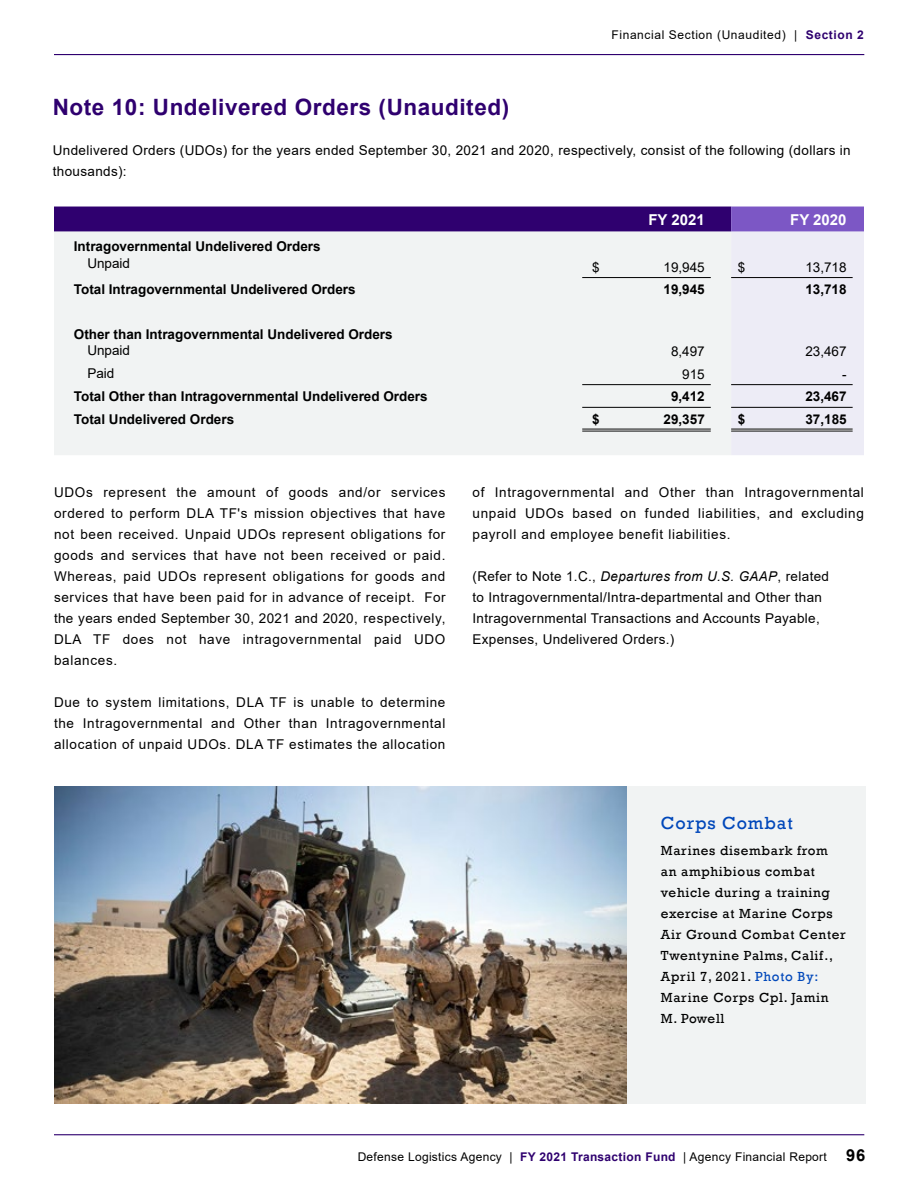
<style>
.page{position:relative;width:918px;height:1188px;background:#fff}
.page>*{position:absolute;margin:0;border:0;box-sizing:border-box;transform-origin:0 0}
.t1{font:700 22.5px "Arial";letter-spacing:.025em;color:#2f006f}
.t2{font:18px "Rockwell";letter-spacing:.05em;color:#0047ba}
.t3{font:700 15px "Arial";color:#fff}
.t4{font:13.5px/21px "Arial";letter-spacing:.025em;color:#000;text-align:justify}
.t5{font:700 13.5px "Arial";color:#000}
.t6{font:13.5px/21px "Rockwell";letter-spacing:.05em;color:#000}
.t7{font:12px "Arial";letter-spacing:.025em;color:#000}
.t8{font:12px "Arial";letter-spacing:.05em;color:#000}
.s1{font-weight:700;color:#2f006f}
.s2{font-style:italic}
.s3{color:#0047ba}
.s4{font-weight:700;font-size:16.5px}
</style>
<div class="page">
<hr style="left:54px;top:54px;width:810px;height:1px;background:#2f006f">
<hr style="left:54px;top:1134px;width:810px;height:1px;background:#2f006f">
<svg style="left:54px;top:207px;width:810px;height:248px"></svg>
<hr style="left:582px;top:429px;width:129px;height:3px;background:#fff">
<hr style="left:731px;top:429px;width:122px;height:3px;background:#fff">
<hr style="left:582px;top:429px;width:129px;height:1px;background:#000">
<hr style="left:582px;top:431px;width:129px;height:1px;background:#000">
<hr style="left:731px;top:429px;width:122px;height:1px;background:#000">
<hr style="left:731px;top:431px;width:122px;height:1px;background:#000">
<hr style="left:582px;top:277px;width:129px;height:1px;background:#000">
<hr style="left:731px;top:277px;width:122px;height:1px;background:#000">
<hr style="left:582px;top:384px;width:129px;height:1px;background:#000">
<hr style="left:731px;top:384px;width:122px;height:1px;background:#000">
<hr style="left:582px;top:407px;width:129px;height:1px;background:#000">
<hr style="left:731px;top:407px;width:122px;height:1px;background:#000">
<div style="left:508px;top:787px;width:358px;height:317px;background:#f1f3f3"></div>
<img style="left:54px;top:787px;width:572px;height:317px">
<p class="t8" style="left:612px;top:27px;width:254px">Financial Section (Unaudited) | <span class="s1">Section 2</span></p>
<h1 class="t1" style="left:53px;top:92px;width:458px">Note 10: Undelivered Orders (Unaudited)</h1>
<p class="t4" style="left:53px;top:140px;width:799px">Undelivered Orders (UDOs) for the years ended September 30, 2021 and 2020, respectively, consist of the following (dollars in thousands):</p>
<p class="t3" style="left:648px;top:209px;width:58px">FY 2021</p>
<p class="t3" style="left:790px;top:209px;width:58px">FY 2020</p>
<p class="t5" style="left:74px;top:237px;width:248px">Intragovernmental Undelivered Orders</p>
<p class="t4" style="left:87px;top:252px;width:44px">Unpaid</p>
<p class="t4" style="left:592px;top:256px;width:9px">$</p>
<p class="t4" style="left:664px;top:256px;width:43px">19,945</p>
<p class="t4" style="left:738px;top:256px;width:9px">$</p>
<p class="t4" style="left:805px;top:256px;width:43px">13,718</p>
<p class="t5" style="left:74px;top:280px;width:283px">Total Intragovernmental Undelivered Orders</p>
<p class="t5" style="left:663px;top:280px;width:43px">19,945</p>
<p class="t5" style="left:805px;top:280px;width:43px">13,718</p>
<p class="t5" style="left:74px;top:325px;width:320px">Other than Intragovernmental Undelivered Orders</p>
<p class="t4" style="left:87px;top:340px;width:44px">Unpaid</p>
<p class="t4" style="left:671px;top:341px;width:35px">8,497</p>
<p class="t4" style="left:805px;top:341px;width:43px">23,467</p>
<p class="t4" style="left:87px;top:363px;width:29px">Paid</p>
<p class="t4" style="left:682px;top:363px;width:24px">915</p>
<p class="t4" style="left:842px;top:363px;width:6px">-</p>
<p class="t5" style="left:74px;top:387px;width:355px">Total Other than Intragovernmental Undelivered Orders</p>
<p class="t5" style="left:671px;top:387px;width:35px">9,412</p>
<p class="t5" style="left:805px;top:387px;width:43px">23,467</p>
<p class="t5" style="left:74px;top:409px;width:162px">Total Undelivered Orders</p>
<p class="t5" style="left:592px;top:410px;width:9px">$</p>
<p class="t5" style="left:664px;top:410px;width:43px">29,357</p>
<p class="t5" style="left:738px;top:410px;width:9px">$</p>
<p class="t5" style="left:805px;top:410px;width:43px">37,185</p>
<p class="t4" style="left:54px;top:481px;width:393px">UDOs represent the amount of goods and/or services ordered to perform DLA TF's mission objectives that have not been received. Unpaid UDOs represent obligations for goods and services that have not been received or paid.<br>Whereas, paid UDOs represent obligations for goods and services that have been paid for in advance of receipt. For the years ended September 30, 2021 and 2020, respectively, DLA TF does not have intragovernmental paid UDO balances.</p>
<p class="t4" style="left:54px;top:691px;width:393px">Due to system limitations, DLA TF is unable to determine the Intragovernmental and Other than Intragovernmental allocation of unpaid UDOs. DLA TF estimates the allocation</p>
<p class="t4" style="left:473px;top:481px;width:393px">of Intragovernmental and Other than Intragovernmental unpaid UDOs based on funded liabilities, and excluding payroll and employee benefit liabilities.</p>
<p class="t4" style="left:473px;top:565px;width:358px;text-align:left">(Refer to Note 1.C., <span class="s2">Departures from U.S. GAAP</span>, related to Intragovernmental/Intra-departmental and Other than Intragovernmental Transactions and Accounts Payable, Expenses, Undelivered Orders.)</p>
<h2 class="t2" style="left:661px;top:813px;width:133px">Corps Combat</h2>
<p class="t6" style="left:661px;top:840px;width:186px">Marines disembark from an amphibious combat vehicle during a training exercise at Marine Corps<br>Air Ground Combat Center<br>Twentynine Palms, Calif.,<br>April 7, 2021. <span class="s3">Photo By:<br></span>Marine Corps Cpl. Jamin<br>M. Powell</p>
<p class="t7" style="left:358px;top:1148px;width:509px">Defense Logistics Agency | <span class="s1">FY 2021 Transaction Fund</span> | Agency Financial Report <span class="s4">96</span></p>
</div>
